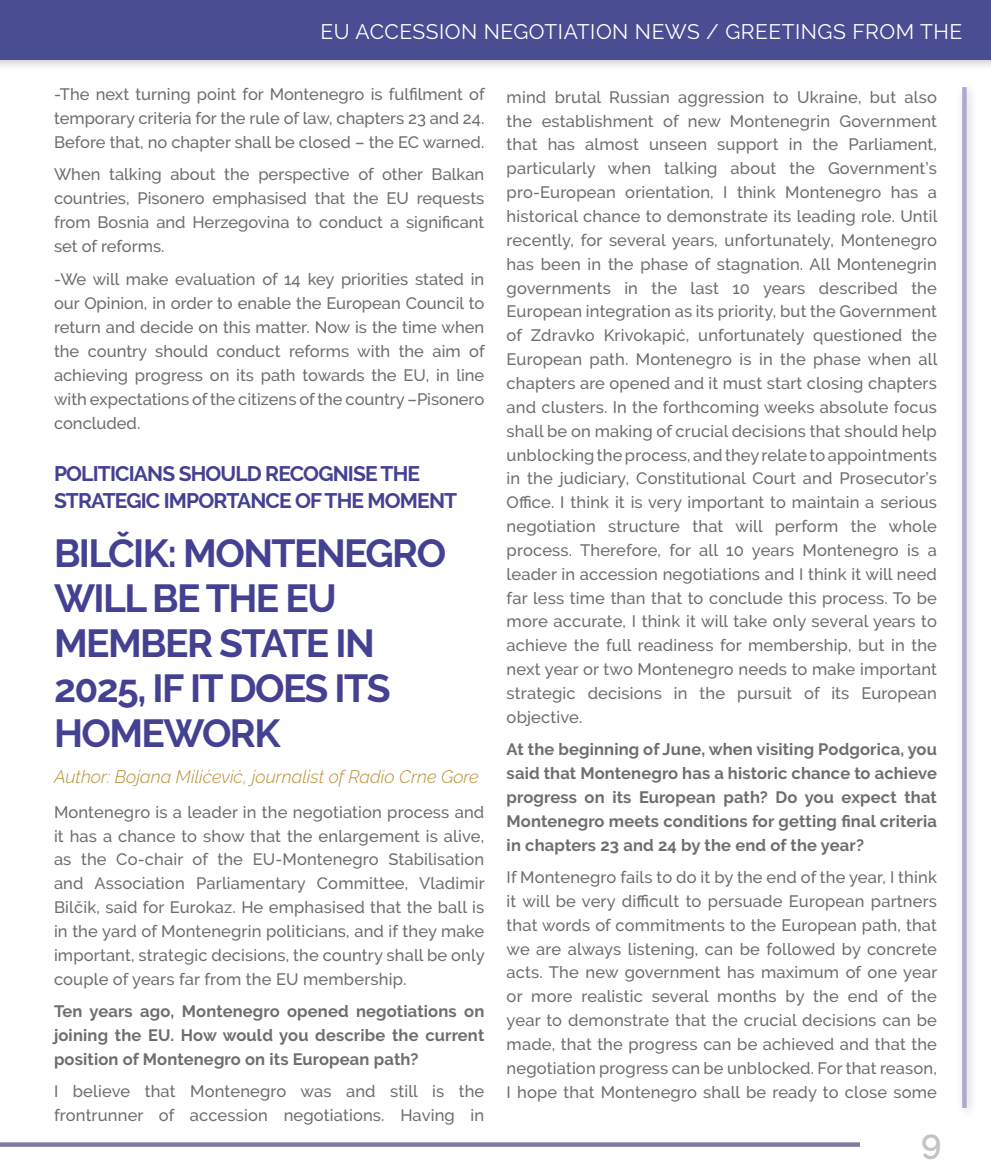
<style>
.page{position:relative;width:991px;height:1174px;background:#fff}
.page>*{position:absolute;margin:0;border:0;box-sizing:border-box;transform-origin:0 0}
.t1{font:700 39px/45px "Raleway";letter-spacing:-.04em;color:#444192}
.t2{font:600 34.5px "Raleway";color:#c2c4c6}
.t3{font:700 21px/27px "Raleway";letter-spacing:-.04em;color:#444192}
.t4{font:21px "Raleway";letter-spacing:.025em;color:#fff}
.t5{font:italic 300 18px "Raleway";color:#b68e2f}
.t6{font:500 16.5px/23.9px "Raleway";letter-spacing:.005em;color:#6d6e71;text-align:justify}
.t7{font:700 16.5px/23.9px "Raleway";letter-spacing:.01em;color:#6d6e71;text-align:justify}
</style>
<div class="page">
<svg style="left:0;top:1142px;width:860px;height:4px;background:#8886a7"></svg>
<div style="left:956px;top:81px;width:23px;height:1038px;background:#000;opacity:.2"></div>
<svg style="left:962px;top:87px;width:4px;height:1021px;background:#afacd5"></svg>
<div style="left:0;top:0;width:991px;height:72px;background:#000;opacity:.2"></div>
<div style="left:0;top:0;width:991px;height:60px;background:#4a4d92"></div>
<p class="t4" style="left:321px;top:20px;width:643px">EU ACCESSION NEGOTIATION NEWS / GREETINGS FROM THE</p>
<p class="t6" style="left:54px;top:82px;width:432px">-The next turning point for Montenegro is fulfilment of temporary criteria for the rule of law, chapters 23 and 24.<br>Before that, no chapter shall be closed – the EC warned.</p>
<p class="t6" style="left:54px;top:162px;width:432px">When talking about the perspective of other Balkan countries, Pisonero emphasised that the EU requests from Bosnia and Herzegovina to conduct a significant set of reforms.</p>
<p class="t6" style="left:54px;top:267px;width:432px">-We will make evaluation of 14 key priorities stated in our Opinion, in order to enable the European Council to return and decide on this matter. Now is the time when the country should conduct reforms with the aim of achieving progress on its path towards the EU, in line with expectations of the citizens of the country –Pisonero concluded.</p>
<p class="t3" style="left:54px;top:460px;width:405px">POLITICIANS SHOULD RECOGNISE THE<br>STRATEGIC IMPORTANCE OF THE MOMENT</p>
<h1 class="t1" style="left:54px;top:530px;width:394px">BILČIK: MONTENEGRO<br>WILL BE THE EU<br>MEMBER STATE IN<br>2025, IF IT DOES ITS<br>HOMEWORK</h1>
<p class="t5" style="left:54px;top:765px;width:426px">Author: Bojana Milićević, journalist of Radio Crne Gore</p>
<p class="t6" style="left:54px;top:800px;width:432px">Montenegro is a leader in the negotiation process and it has a chance to show that the enlargement is alive, as the Co-chair of the EU-Montenegro Stabilisation and Association Parliamentary Committee, Vladimir Bilčik, said for Eurokaz. He emphasised that the ball is in the yard of Montenegrin politicians, and if they make important, strategic decisions, the country shall be only couple of years far from the EU membership.</p>
<p class="t7" style="left:54px;top:999px;width:432px">Ten years ago, Montenegro opened negotiations on joining the EU. How would you describe the current position of Montenegro on its European path?</p>
<p class="t6" style="left:54px;top:1079px;width:432px">I believe that Montenegro was and still is the frontrunner of accession negotiations. Having in</p>
<p class="t6" style="left:507px;top:85px;width:432px">mind brutal Russian aggression to Ukraine, but also the establishment of new Montenegrin Government that has almost unseen support in the Parliament, particularly when talking about the Government’s pro-European orientation, I think Montenegro has a historical chance to demonstrate its leading role. Until recently, for several years, unfortunately, Montenegro has been in the phase of stagnation. All Montenegrin governments in the last 10 years described the European integration as its priority, but the Government of Zdravko Krivokapić, unfortunately questioned the European path. Montenegro is in the phase when all chapters are opened and it must start closing chapters and clusters. In the forthcoming weeks absolute focus shall be on making of crucial decisions that should help unblocking the process, and they relate to appointments in the judiciary, Constitutional Court and Prosecutor’s Office. I think it is very important to maintain a serious negotiation structure that will perform the whole process. Therefore, for all 10 years Montenegro is a leader in accession negotiations and I think it will need far less time than that to conclude this process. To be more accurate, I think it will take only several years to achieve the full readiness for membership, but in the next year or two Montenegro needs to make important strategic decisions in the pursuit of its European objective.</p>
<p class="t7" style="left:507px;top:737px;width:432px">At the beginning of June, when visiting Podgorica, you said that Montenegro has a historic chance to achieve progress on its European path? Do you expect that Montenegro meets conditions for getting final criteria in chapters 23 and 24 by the end of the year?</p>
<p class="t6" style="left:507px;top:865px;width:432px">If Montenegro fails to do it by the end of the year, I think it will be very difficult to persuade European partners that words of commitments to the European path, that we are always listening, can be followed by concrete acts. The new government has maximum of one year or more realistic several months by the end of the year to demonstrate that the crucial decisions can be made, that the progress can be achieved and that the negotiation progress can be unblocked. For that reason, I hope that Montenegro shall be ready to close some</p>
<h2 class="t2" style="left:921px;top:1121px;width:22px">9</h2>
</div>
